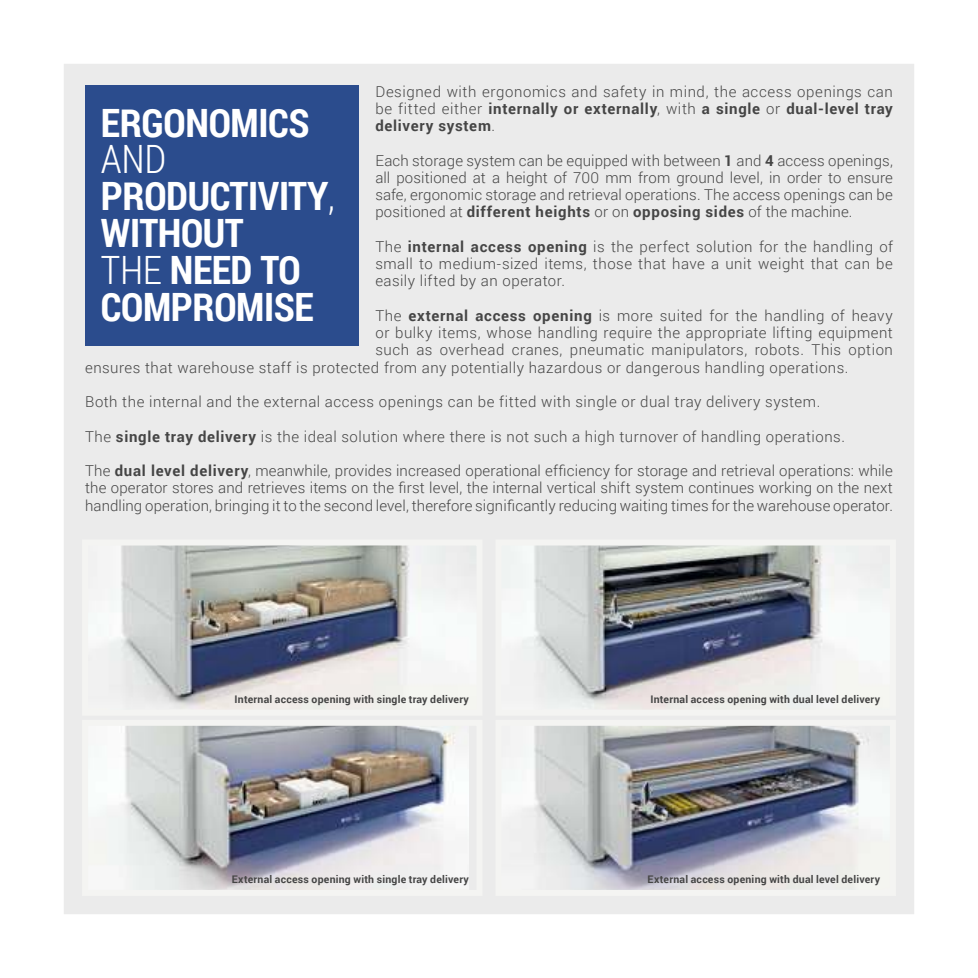
<style>
.page{position:relative;width:978px;height:978px;background:#fff}
.page>*{position:absolute;margin:0;border:0;box-sizing:border-box;transform-origin:0 0}
.t1{font:700 39px/36.9px "Roboto Condensed";letter-spacing:-.01em;color:#fff}
.t2{font:300 15px/17.2px "Roboto";letter-spacing:.03em;color:#454545;text-align:justify}
.t3{font:700 10.5px "Roboto";letter-spacing:.02em;color:#454545}
.s1{font-weight:700}
.s2{font-weight:300}
</style>
<div class="page">
<div style="left:64px;top:64px;width:850px;height:850px;background:#ebebeb"></div>
<div style="left:85px;top:85px;width:273px;height:260px;background:#2b4c8d"></div>
<img style="left:502px;top:727px;width:387px;height:162px">
<div style="left:495px;top:720px;width:401px;height:176px;border:6px solid #f4f4f2"></div>
<img style="left:89px;top:546px;width:386px;height:163px">
<div style="left:82px;top:539px;width:400px;height:177px;border:6px solid #f4f4f2"></div>
<img style="left:89px;top:727px;width:380px;height:162px">
<div style="left:82px;top:720px;width:400px;height:176px;border:6px solid #f4f4f2"></div>
<img style="left:502px;top:546px;width:387px;height:163px">
<div style="left:495px;top:539px;width:401px;height:177px;border:6px solid #f4f4f2"></div>
<p class="t2" style="left:375px;top:84px;width:519px">Designed with ergonomics and safety in mind, the access openings can be fitted either <span class="s1">internally or externally</span>, with <span class="s1">a single</span> or <span class="s1">dual-level tray delivery system</span>.</p>
<p class="t2" style="left:375px;top:153px;width:519px">Each storage system can be equipped with between <span class="s1">1</span> and <span class="s1">4</span> access openings, all positioned at a height of 700 mm from ground level, in order to ensure safe, ergonomic storage and retrieval operations. The access openings can be positioned at <span class="s1">different heights</span> or on <span class="s1">opposing sides</span> of the machine.</p>
<p class="t2" style="left:375px;top:239px;width:519px">The <span class="s1">internal access opening</span> is the perfect solution for the handling of small to medium-sized items, those that have a unit weight that can be easily lifted by an operator.</p>
<p class="t2" style="left:375px;top:308px;width:519px">The <span class="s1">external access opening</span> is more suited for the handling of heavy</p>
<p class="t2" style="left:375px;top:325px;width:519px">or bulky items, whose handling require the appropriate lifting equipment</p>
<p class="t2" style="left:375px;top:342px;width:519px">such as overhead cranes, pneumatic manipulators, robots. This option</p>
<p class="t2" style="left:85px;top:360px;width:765px">ensures that warehouse staff is protected from any potentially hazardous or dangerous handling operations.</p>
<p class="t2" style="left:85px;top:394px;width:737px">Both the internal and the external access openings can be fitted with single or dual tray delivery system.</p>
<p class="t2" style="left:85px;top:429px;width:761px">The <span class="s1">single tray delivery</span> is the ideal solution where there is not such a high turnover of handling operations.</p>
<p class="t2" style="left:85px;top:463px;width:809px">The <span class="s1">dual level delivery</span>, meanwhile, provides increased operational efficiency for storage and retrieval operations: while the operator stores and retrieves items on the first level, the internal vertical shift system continues working on the next handling operation, bringing it to the second level, therefore significantly reducing waiting times for the warehouse operator.</p>
<h1 class="t1" style="left:101px;top:107px;width:210px">ERGONOMICS</h1>
<h1 class="t1" style="left:101px;top:144px;width:235px"><span class="s2">AND<br></span>PRODUCTIVITY<span class="s2">,<br></span>WITHOUT<br><span class="s2">THE</span> NEED TO<br>COMPROMISE</h1>
<p class="t3" style="left:235px;top:695px;width:236px">Internal access opening with single tray delivery</p>
<p class="t3" style="left:232px;top:874px;width:239px">External access opening with single tray delivery</p>
<p class="t3" style="left:650px;top:695px;width:231px">Internal access opening with dual level delivery</p>
<p class="t3" style="left:648px;top:874px;width:234px">External access opening with dual level delivery</p>
</div>
